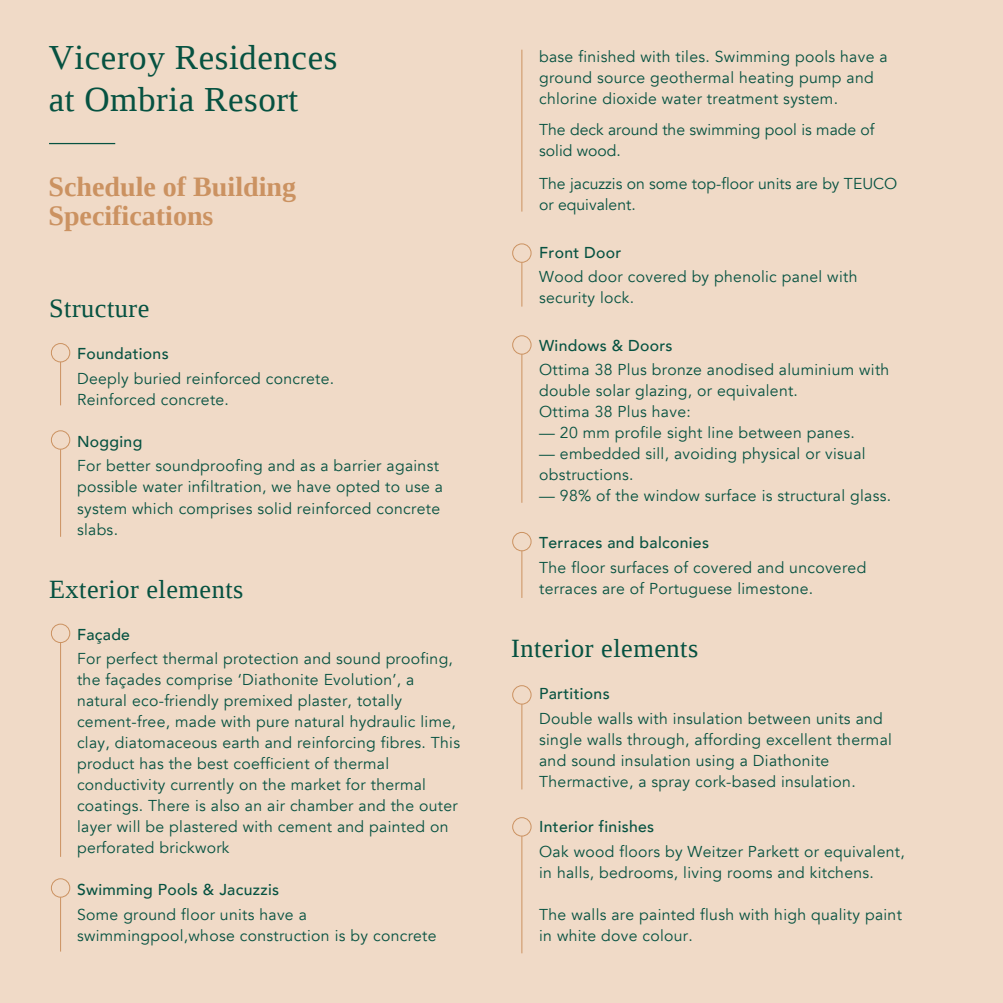
<style>
.page{position:relative;width:1003px;height:1003px;background:#fff}
.page>*{position:absolute;margin:0;border:0;box-sizing:border-box;transform-origin:0 0}
.t1{font:35px/42px "Liberation Serif";letter-spacing:.015em;color:#065241}
.t2{font:700 28px/29.8px "Liberation Serif";color:#cb9261}
.t3{font:26.25px "Liberation Serif";letter-spacing:.02em;color:#065241}
.t4{font:15.75px/21px "Avenir";letter-spacing:.02em;color:#065241}
.t5{font:500 15.75px "Avenir";letter-spacing:.02em;color:#065241}
.t6{font:15.75px/21px "Avenir";color:#065241}
</style>
<div class="page">
<div style="left:0;top:0;width:1002px;height:1002px;background:#f0dac7"></div>
<hr style="left:49px;top:143px;width:66px;height:1px;background:#065241">
<div style="left:51px;top:343px;width:19px;height:19px;border:1px solid #cb9261;border-radius:50%"></div>
<hr style="left:60px;top:362px;width:1px;height:43px;background:#cb9261">
<hr style="left:60px;top:449px;width:1px;height:87px;background:#cb9261">
<div style="left:51px;top:430px;width:19px;height:19px;border:1px solid #cb9261;border-radius:50%"></div>
<hr style="left:60px;top:642px;width:1px;height:214px;background:#cb9261">
<div style="left:51px;top:623px;width:19px;height:19px;border:1px solid #cb9261;border-radius:50%"></div>
<div style="left:51px;top:878px;width:19px;height:19px;border:1px solid #cb9261;border-radius:50%"></div>
<div style="left:512px;top:243px;width:19px;height:19px;border:1px solid #cb9261;border-radius:50%"></div>
<div style="left:512px;top:335px;width:19px;height:19px;border:1px solid #cb9261;border-radius:50%"></div>
<div style="left:512px;top:531px;width:19px;height:20px;border:1px solid #cb9261;border-radius:50%"></div>
<hr style="left:60px;top:896px;width:1px;height:55px;background:#cb9261">
<hr style="left:521px;top:50px;width:1px;height:161px;background:#cb9261">
<hr style="left:521px;top:262px;width:1px;height:44px;background:#cb9261">
<hr style="left:521px;top:354px;width:1px;height:148px;background:#cb9261">
<hr style="left:521px;top:550px;width:1px;height:47px;background:#cb9261">
<div style="left:512px;top:685px;width:19px;height:19px;border:1px solid #cb9261;border-radius:50%"></div>
<hr style="left:521px;top:703px;width:1px;height:86px;background:#cb9261">
<div style="left:512px;top:816px;width:19px;height:20px;border:1px solid #cb9261;border-radius:50%"></div>
<hr style="left:521px;top:835px;width:1px;height:117px;background:#cb9261">
<h1 class="t1" style="left:49px;top:36px;width:290px">Viceroy Residences at Ombria Resort</h1>
<h2 class="t2" style="left:48px;top:171px;width:249px">Schedule of Building<br>Specifications</h2>
<h3 class="t3" style="left:49px;top:294px;width:102px">Structure</h3>
<p class="t5" style="left:77px;top:343px;width:93px">Foundations</p>
<p class="t4" style="left:77px;top:368px;width:258px">Deeply buried reinforced concrete.<br>Reinforced concrete.</p>
<p class="t5" style="left:77px;top:431px;width:67px">Nogging</p>
<p class="t4" style="left:77px;top:456px;width:367px">For better soundproofing and as a barrier against possible water infiltration, we have opted to use a system which comprises solid reinforced concrete slabs.</p>
<h3 class="t3" style="left:49px;top:574px;width:196px">Exterior elements</h3>
<p class="t5" style="left:77px;top:623px;width:54px">Façade</p>
<p class="t4" style="left:77px;top:648px;width:384px">For perfect thermal protection and sound proofing, the façades comprise ‘Diathonite Evolution’, a natural eco-friendly premixed plaster, totally cement-free, made with pure natural hydraulic lime, clay, diatomaceous earth and reinforcing fibres. This product has the best coefficient of thermal conductivity currently on the market for thermal coatings. There is also an air chamber and the outer layer will be plastered with cement and painted on perforated brickwork</p>
<p class="t5" style="left:77px;top:879px;width:203px">Swimming Pools &amp; Jacuzzis</p>
<p class="t4" style="left:77px;top:903px;width:361px">Some ground floor units have a swimmingpool,whose construction is by concrete</p>
<p class="t4" style="left:539px;top:46px;width:350px">base finished with tiles. Swimming pools have a ground source geothermal heating pump and chlorine dioxide water treatment system.</p>
<p class="t6" style="left:539px;top:119px;width:337px">The deck around the swimming pool is made of solid wood.</p>
<p class="t6" style="left:539px;top:174px;width:359px">The jacuzzis on some top-floor units are by TEUCO or equivalent.</p>
<p class="t5" style="left:539px;top:242px;width:84px">Front Door</p>
<p class="t4" style="left:539px;top:266px;width:319px">Wood door covered by phenolic panel with security lock.</p>
<p class="t5" style="left:539px;top:334px;width:135px">Windows &amp; Doors</p>
<p class="t4" style="left:539px;top:359px;width:351px">Ottima 38 Plus bronze anodised aluminium with double solar glazing, or equivalent.<br>Ottima 38 Plus have:</p>
<p class="t4" style="left:539px;top:422px;width:317px">— 20 mm profile sight line between panes.</p>
<p class="t4" style="left:539px;top:443px;width:328px">— embedded sill, avoiding physical or visual obstructions.</p>
<p class="t4" style="left:539px;top:485px;width:353px">— 98% of the window surface is structural glass.</p>
<p class="t5" style="left:539px;top:532px;width:171px">Terraces and balconies</p>
<p class="t4" style="left:539px;top:557px;width:328px">The floor surfaces of covered and uncovered terraces are of Portuguese limestone.</p>
<h3 class="t3" style="left:511px;top:633px;width:189px">Interior elements</h3>
<p class="t5" style="left:539px;top:683px;width:72px">Partitions</p>
<p class="t4" style="left:539px;top:708px;width:354px">Double walls with insulation between units and single walls through, affording excellent thermal and sound insulation using a Diathonite Thermactive, a spray cork-based insulation.</p>
<p class="t5" style="left:539px;top:816px;width:116px">Interior finishes</p>
<p class="t4" style="left:539px;top:841px;width:367px">Oak wood floors by Weitzer Parkett or equivalent, in halls, bedrooms, living rooms and kitchens.</p>
<p class="t4" style="left:539px;top:904px;width:364px">The walls are painted flush with high quality paint in white dove colour.</p>
</div>
